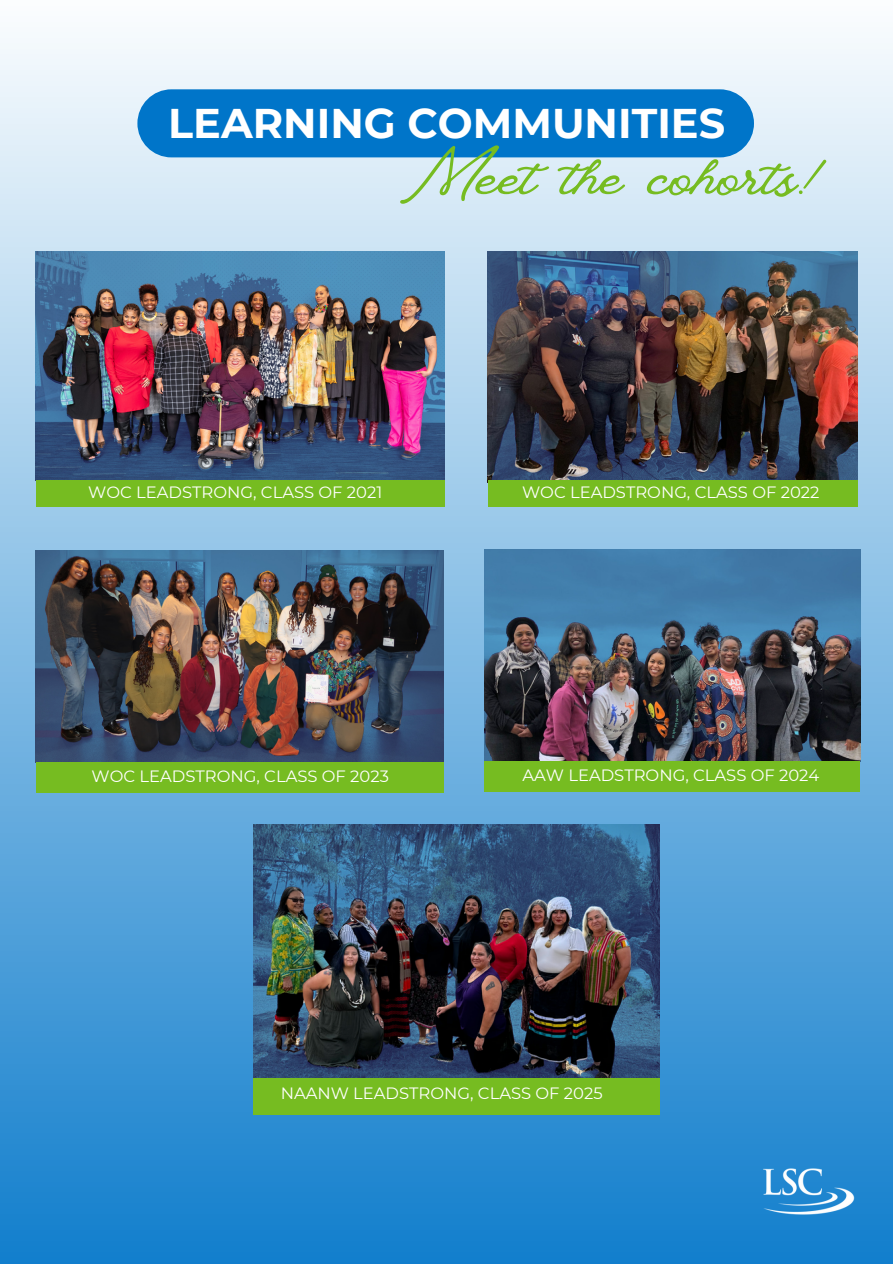
<style>
.page{position:relative;width:893px;height:1264px;background:#fff}
.page>*{position:absolute;margin:0;border:0;box-sizing:border-box;transform-origin:0 0}
.t1{font:71.4px "Vintage Goods";color:#76bc21}
.t2{font:700 41.4px "Montserrat";color:#fff}
.t3{font:16.35px "Montserrat";color:#fff}
</style>
<div class="page">
<div style="left:0;top:0;width:892px;height:1263px;background:linear-gradient(to bottom,#f9fbfc,#127ecb)"></div>
<img style="left:752px;top:1148px;width:108px;height:79px">
<div style="left:137px;top:89px;width:616px;height:68px;background:#0075c9;border-radius:34px"></div>
<img style="left:36px;top:510px;width:407px;height:252px">
<img style="left:484px;top:549px;width:376px;height:211px">
<img style="left:253px;top:824px;width:406px;height:253px">
<div style="left:36px;top:762px;width:407px;height:30px;background:#76bc21"></div>
<div style="left:484px;top:760px;width:376px;height:31px;background:#76bc21"></div>
<div style="left:253px;top:1077px;width:406px;height:37px;background:#76bc21"></div>
<div style="left:37px;top:480px;width:408px;height:26px;background:#76bc21"></div>
<img style="left:36px;top:249px;width:408px;height:229px">
<img style="left:487px;top:251px;width:369px;height:229px">
<div style="left:487px;top:480px;width:370px;height:26px;background:#76bc21"></div>
<p class="t2" style="left:168px;top:98px;width:558px">LEARNING COMMUNITIES</p>
<p class="t1" style="left:400px;top:132px;width:425px">Meet the cohorts!</p>
<p class="t3" style="left:88px;top:482px;width:295px">WOC LEADSTRONG, CLASS OF 2021</p>
<p class="t3" style="left:522px;top:482px;width:299px">WOC LEADSTRONG, CLASS OF 2022</p>
<p class="t3" style="left:92px;top:766px;width:299px">WOC LEADSTRONG, CLASS OF 2023</p>
<p class="t3" style="left:522px;top:765px;width:298px">AAW LEADSTRONG, CLASS OF 2024</p>
<p class="t3" style="left:281px;top:1083px;width:323px">NAANW LEADSTRONG, CLASS OF 2025</p>
</div>
